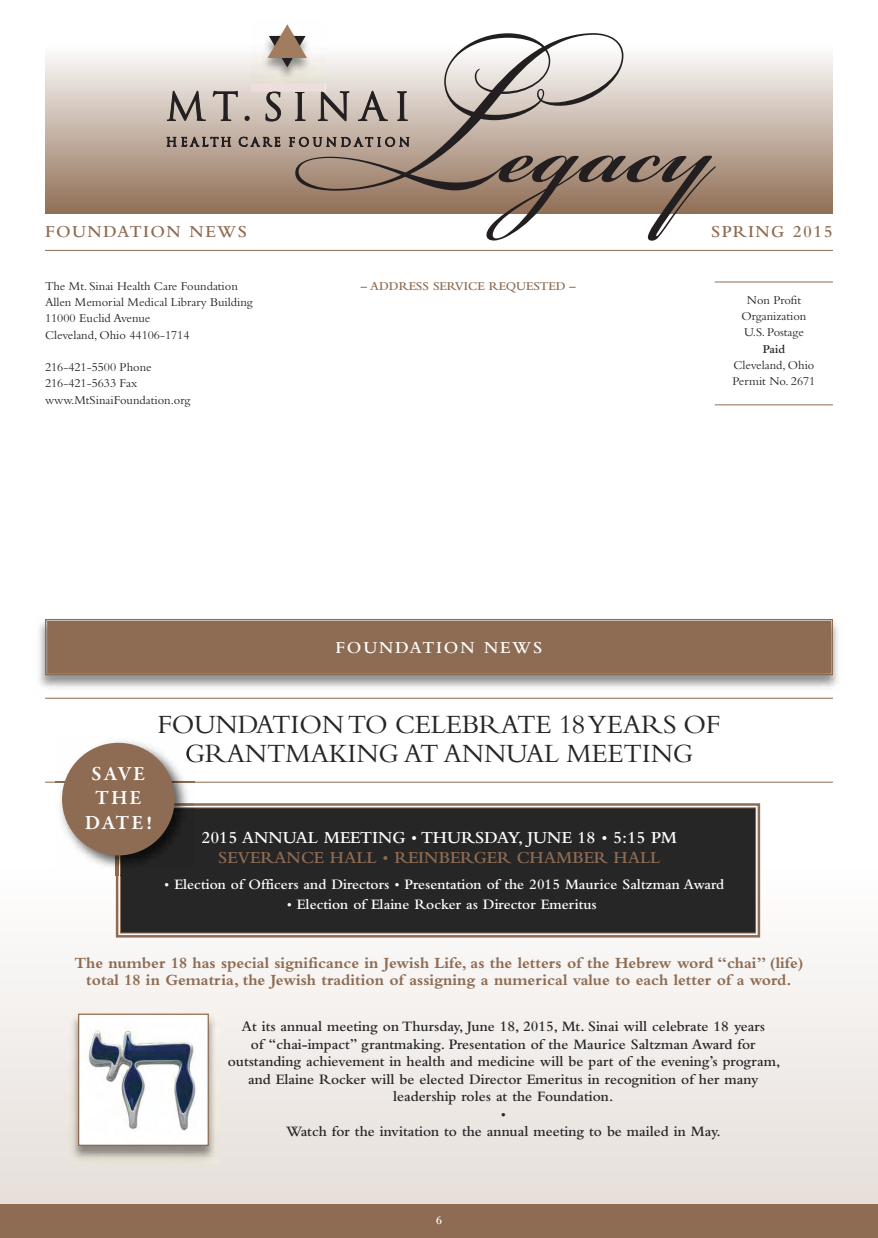
<style>
.page{position:relative;width:878px;height:1238px;background:#fff}
.page>*{position:absolute;margin:0;border:0;box-sizing:border-box;transform-origin:0 0}
.t1{font:27.5px/28.8px "Bembo";letter-spacing:-.01em;color:#272627;text-align:center}
.t2{font:600 20.25px/24.4px "Garamond Premr Pro";letter-spacing:.095em;color:#fff;text-align:center}
.t3{font:600 17.5px "Bembo";color:#fff}
.t4{font:600 17.5px "Bembo";color:#8e6c53}
.t5{font:600 17.5px "Bembo";letter-spacing:.08em;color:#8e6c53}
.t6{font:600 17.5px "Bembo";letter-spacing:.1em;color:#fff}
.t7{font:700 16.25px/17.5px "Bembo";color:#8e6c53;text-align:center}
.t8{font:600 15px/17.5px "Bembo";color:#272627;text-align:center}
.t9{font:600 15px "Bembo";color:#fff}
.t10{font:12.5px/16.2px "Bembo";color:#272627}
.t11{font:600 12.5px "Bembo";color:#8e6c53}
.t12{font:600 12.5px "Bembo";color:#272627}
.t13{font:600 12.5px "Bembo";color:#fff}
</style>
<div class="page">
<div style="left:0;top:866px;width:878px;height:372px;background:linear-gradient(to bottom,#fffffe,#e4dcd6)"></div>
<hr style="left:714px;top:281px;width:119px;height:1px;background:#8e6c53">
<hr style="left:714px;top:404px;width:119px;height:1px;background:#8e6c53">
<div style="left:0;top:1204px;width:878px;height:34px;background:#8e6c53"></div>
<div style="left:45px;top:45px;width:788px;height:169px;background:linear-gradient(to bottom,#fefefe,#906e56)"></div>
<hr style="left:45px;top:250px;width:788px;height:1px;background:#8e6c53">
<svg style="left:292px;top:33px;width:331px;height:159px"></svg>
<svg style="left:486px;top:155px;width:230px;height:86px"></svg>
<svg style="left:289px;top:137px;width:120px;height:10px"></svg>
<svg style="left:167px;top:137px;width:64px;height:9px"></svg>
<svg style="left:239px;top:137px;width:41px;height:9px"></svg>
<svg style="left:167px;top:91px;width:38px;height:30px"></svg>
<svg style="left:213px;top:91px;width:24px;height:30px"></svg>
<svg style="left:245px;top:116px;width:4px;height:5px"></svg>
<svg style="left:266px;top:92px;width:15px;height:29px"></svg>
<svg style="left:295px;top:92px;width:10px;height:29px"></svg>
<svg style="left:318px;top:91px;width:31px;height:30px"></svg>
<svg style="left:358px;top:91px;width:29px;height:30px"></svg>
<svg style="left:397px;top:92px;width:10px;height:29px"></svg>
<div style="left:121px;top:808px;width:634px;height:124px;background:#272627"></div>
<div style="left:116px;top:803px;width:644px;height:134px;border:2px solid #8e6c53"></div>
<div style="left:120px;top:807px;width:636px;height:126px;border:1px solid #8e6c53"></div>
<hr style="left:45px;top:781px;width:787px;height:1px;background:#8e6c53">
<hr style="left:45px;top:698px;width:788px;height:1px;background:#8e6c53">
<img style="left:38px;top:621px;width:800px;height:67px">
<div style="left:48px;top:621px;width:782px;height:51px;background:#8e6c53"></div>
<div style="left:45px;top:619px;width:788px;height:56px;border:1px solid #8e6c53"></div>
<div style="left:47px;top:621px;width:783px;height:52px;border:1px solid #8e6c53"></div>
<img style="left:252px;top:24px;width:73px;height:68px">
<svg style="left:268px;top:25px;width:38px;height:42px"></svg>
<img style="left:67px;top:1010px;width:153px;height:154px">
<img style="left:80px;top:1015px;width:127px;height:128px">
<div style="left:78px;top:1013px;width:131px;height:132px;border:1px solid #8e6c53"></div>
<img style="left:174px;top:805px;width:20px;height:2px">
<img style="left:118px;top:855px;width:2px;height:11px">
<img style="left:56px;top:741px;width:138px;height:62px">
<img style="left:56px;top:803px;width:60px;height:72px">
<svg style="left:118px;top:866px;width:2px;height:9px"></svg>
<img style="left:120px;top:807px;width:74px;height:68px">
<img style="left:175px;top:803px;width:19px;height:2px">
<img style="left:116px;top:855px;width:2px;height:20px">
<img style="left:186px;top:744px;width:8px;height:18px">
<img style="left:56px;top:781px;width:138px;height:1px">
<div style="left:62px;top:743px;width:113px;height:112px;background:#8e6c53;border-radius:50%"></div>
<p class="t5" style="left:45px;top:225px;width:203px">FOUNDATION NEWS</p>
<p class="t5" style="left:711px;top:225px;width:123px">SPRING 2015</p>
<p class="t10" style="left:45px;top:279px;width:209px">The Mt. Sinai Health Care Foundation<br>Allen Memorial Medical Library Building<br>11000 Euclid Avenue<br>Cleveland, Ohio 44106-1714</p>
<p class="t10" style="left:45px;top:360px;width:147px">216-421-5500 Phone<br>216-421-5633 Fax www.MtSinaiFoundation.org</p>
<p class="t11" style="left:361px;top:281px;width:216px">– ADDRESS SERVICE REQUESTED –</p>
<p class="t10" style="left:741px;top:293px;width:66px;text-align:center">Non Profit<br>Organization<br>U.S. Postage</p>
<p class="t12" style="left:763px;top:344px;width:24px">Paid</p>
<p class="t10" style="left:732px;top:358px;width:84px">Cleveland, Ohio<br>Permit No. 2671</p>
<p class="t6" style="left:335px;top:641px;width:208px">FOUNDATION NEWS</p>
<h1 class="t1" style="left:157px;top:713px;width:564px">FOUNDATION TO CELEBRATE 18 YEARS OF<br>GRANTMAKING AT ANNUAL MEETING</h1>
<h2 class="t2" style="left:85px;top:763px;width:69px">SAVE<br>THE<br>DATE!</h2>
<p class="t3" style="left:201px;top:831px;width:477px">2015 ANNUAL MEETING • THURSDAY, JUNE 18 • 5:15 PM</p>
<p class="t4" style="left:218px;top:851px;width:443px">SEVERANCE HALL • REINBERGER CHAMBER HALL</p>
<p class="t9" style="left:164px;top:879px;width:561px">• Election of Officers and Directors • Presentation of the 2015 Maurice Saltzman Award</p>
<p class="t9" style="left:287px;top:899px;width:311px">• Election of Elaine Rocker as Director Emeritus</p>
<p class="t7" style="left:74px;top:955px;width:730px">The number 18 has special significance in Jewish Life, as the letters of the Hebrew word “chai” (life) total 18 in Gematria, the Jewish tradition of assigning a numerical value to each letter of a word.</p>
<p class="t8" style="left:228px;top:1019px;width:554px">At its annual meeting on Thursday, June 18, 2015, Mt. Sinai will celebrate 18 years<br>of “chai-impact” grantmaking. Presentation of the Maurice Saltzman Award for outstanding achievement in health and medicine will be part of the evening’s program, and Elaine Rocker will be elected Director Emeritus in recognition of her many leadership roles at the Foundation.<br>•<br>Watch for the invitation to the annual meeting to be mailed in May.</p>
<p class="t13" style="left:436px;top:1215px;width:8px">6</p>
</div>
